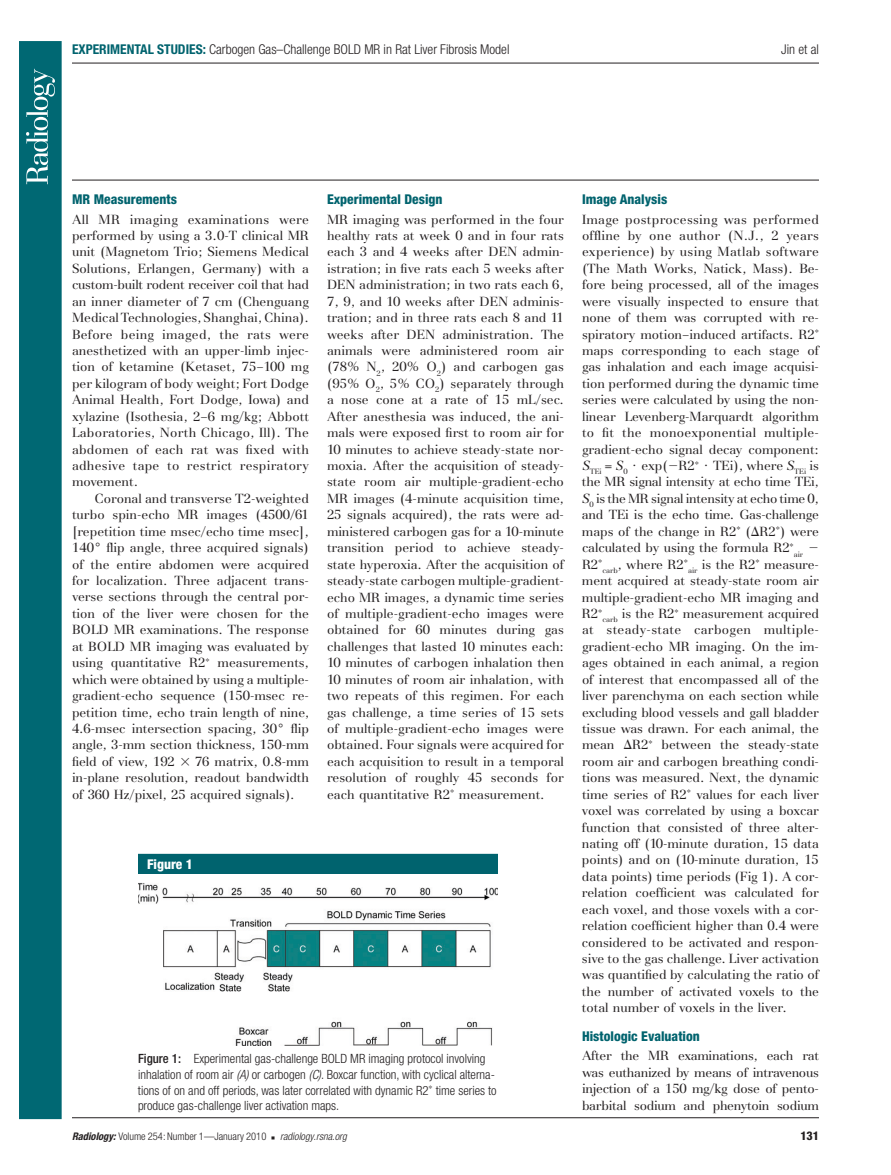
<style>
.page{position:relative;width:891px;height:1175px;background:#fff}
.page>*{position:absolute;margin:0;border:0;box-sizing:border-box;transform-origin:0 0}
.t1{font:300 condensed 13.5px "Helvetica Neue";color:#231f20}
.t2{font:800 condensed 13.5px "Helvetica Neue";color:#00636e}
.t3{font:800 condensed 13.5px "Helvetica Neue";color:#fff}
.t4{font:13.2px/16.4px "AT Basilia";letter-spacing:-.005em;color:#231f20;text-align:justify}
.t5{font:300 condensed 12.75px/15.8px "Helvetica Neue";color:#231f20}
.t6{font:800 condensed 12px "Helvetica Neue";color:#231f20}
.t7{font:300 condensed 10.5px "Helvetica Neue";color:#231f20}
.t8{font:7.65px "AT Basilia";color:#231f20}
.s1{font-weight:700;color:#00636e}
.s2{font-family:"Universal Greekwith Math Pi"}
.s3{font-weight:500}
.s4{font-style:italic}
.s5{font-weight:700;font-style:italic}
.s6{font-family:"Universal Newswith Comm Pi";font-weight:400;font-stretch:normal;font-size:6px}
</style>
<div class="page">
<div style="left:19px;top:41px;width:43px;height:1078px;background:#006873;border:2px solid #006873"></div>
<svg style="left:26px;top:69px;width:29px;height:115px"></svg>
<hr style="left:72px;top:180px;width:747px;height:1px;background:#231f20">
<hr style="left:72px;top:63px;width:747px;height:1px;background:#231f20">
<hr style="left:72px;top:1117px;width:747px;height:1px;background:#231f20">
<div style="left:138px;top:853px;width:360px;height:21px;background:#00636e"></div>
<img style="left:138px;top:883px;width:360px;height:162px">
<p class="t1" style="left:72px;top:44px;width:439px"><span class="s1">EXPERIMENTAL STUDIES:</span> Carbogen Gas–Challenge BOLD MR in Rat Liver Fibrosis Model</p>
<p class="t1" style="left:781px;top:44px;width:39px">Jin et al</p>
<p class="t2" style="left:72px;top:194px;width:106px">MR Measurements</p>
<p class="t4" style="left:72px;top:212px;width:239px">All MR imaging examinations were performed by using a 3.0-T clinical MR unit (Magnetom Trio; Siemens Medical Solutions, Erlangen, Germany) with a custom-built rodent receiver coil that had an inner diameter of 7 cm (Chenguang Medical Technologies, Shanghai, China).<br>Before being imaged, the rats were anesthetized with an upper-limb injec&shy;tion of ketamine (Ketaset, 75–100 mg per kilogram of body weight; Fort Dodge Animal Health, Fort Dodge, Iowa) and xylazine (Isothesia, 2–6 mg/kg; Abbott Laboratories, North Chicago, Ill). The abdomen of each rat was fixed with adhesive tape to restrict respiratory movement.</p>
<p class="t4" style="left:72px;top:491px;width:239px;text-indent:22px">Coronal and transverse T2-weighted turbo spin-echo MR images (4500/61 [repetition time msec/echo time msec], 140° flip angle, three acquired signals) of the entire abdomen were acquired for localization. Three adjacent trans&shy;verse sections through the central por&shy;tion of the liver were chosen for the BOLD MR examinations. The response at BOLD MR imaging was evaluated by using quantitative R2 ∗ measurements, which were obtained by using a multiple&shy;gradient-echo sequence (150-msec re&shy;petition time, echo train length of nine, 4.6-msec intersection spacing, 30° flip angle, 3-mm section thickness, 150-mm field of view, 192 <span class="s2">3</span> 76 matrix , 0.8-mm in-plane resolution, readout bandwidth of 360 Hz/pixel, 25 acquired signals).</p>
<p class="t2" style="left:327px;top:194px;width:117px">Experimental Design</p>
<p class="t4" style="left:327px;top:212px;width:239px">MR imaging was performed in the four healthy rats at week 0 and in four rats each 3 and 4 weeks after DEN admin&shy;istration; in five rats each 5 weeks after DEN administration; in two rats each 6, 7, 9, and 10 weeks after DEN adminis&shy;tration; and in three rats each 8 and 11 weeks after DEN administration. The animals were administered room air (78% N <sub>2</sub>, 20% O <sub>2</sub>) and carbogen gas (95% O <sub>2</sub>, 5% CO <sub>2</sub>) separately through a nose cone at a rate of 15 mL/sec.<br>After anesthesia was induced, the ani&shy;mals were exposed first to room air for 10 minutes to achieve steady-state nor&shy;moxia. After the acquisition of steady&shy;state room air multiple-gradient-echo MR images (4-minute acquisition time, 25 signals acquired), the rats were ad&shy;ministered carbogen gas for a 10-minute transition period to achieve steady&shy;state hyperoxia. After the acquisition of steady-state carbogen multiple-gradient&shy;echo MR images, a dynamic time series of multiple-gradient-echo images were obtained for 60 minutes during gas challenges that lasted 10 minutes each:<br>10 minutes of carbogen inhalation then 10 minutes of room air inhalation, with two repeats of this regimen. For each gas challenge, a time series of 15 sets of multiple-gradient-echo images were obtained. Four signals were acquired for each acquisition to result in a temporal resolution of roughly 45 seconds for each quantitative R2 ∗ measurement.</p>
<p class="t3" style="left:147px;top:859px;width:47px">Figure 1</p>
<p class="t5" style="left:138px;top:1051px;width:360px"><span class="s3">Figure 1:</span> Experimental gas-challenge BOLD MR imaging protocol involving inhalation of room air <span class="s4">(A)</span> or carbogen <span class="s4">(C)</span> . Boxcar function, with cyclical alterna&shy;tions of on and off periods, was later correlated with dynamic R2 ∗ time series to produce gas-challenge liver activation maps.</p>
<p class="t2" style="left:582px;top:194px;width:87px">Image Analysis</p>
<p class="t4" style="left:582px;top:212px;width:239px">Image postprocessing was performed offline by one author (N.J., 2 years experience) by using Matlab software (The Math Works, Natick, Mass). Be&shy;fore being processed, all of the images were visually inspected to ensure that none of them was corrupted with re&shy;spiratory motion–induced artifacts. R2 ∗ maps corresponding to each stage of gas inhalation and each image acquisi&shy;tion performed during the dynamic time series were calculated by using the non&shy;linear Levenberg-Marquardt algorithm to fit the monoexponential multiple&shy;gradient-echo signal decay component:<br><span class="s4">S</span><sub>TEi</sub> = <span class="s4">S</span><sub>0</sub> · exp( <span class="s2">2</span>R2 ∗ · TEi), where <span class="s4">S</span><sub>TEi</sub> is the MR signal intensity at echo time TEi, <span class="s4">S</span><sub>0</sub> is the MR signal intensity at echo time 0, and TEi is the echo time. Gas-challenge maps of the change in R2 ∗ ( <span class="s2">D</span>R2 ∗) were calculated by using the formula R2 ∗</p>
<p class="t8" style="left:794px;top:551px;width:27px">air <sup>2</sup></p>
<p class="t4" style="left:582px;top:557px;width:239px">R2 ∗<sub>carb</sub>, where R2 ∗<sub>air</sub> is the R2 ∗ measure&shy;ment acquired at steady-state room air multiple-gradient-echo MR imaging and R2 ∗<sub>carb</sub> is the R2 ∗ measurement acquired at steady-state carbogen multiple&shy;gradient-echo MR imaging. On the im&shy;ages obtained in each animal, a region of interest that encompassed all of the liver parenchyma on each section while excluding blood vessels and gall bladder tissue was drawn. For each animal, the mean <span class="s2">D</span>R2 ∗ between the steady-state room air and carbogen breathing condi&shy;tions was measured. Next, the dynamic time series of R2 ∗ values for each liver voxel was correlated by using a boxcar function that consisted of three alter&shy;nating off (10-minute duration, 15 data points) and on (10-minute duration, 15 data points) time periods ( Fig 1 ). A cor&shy;relation coefficient was calculated for each voxel, and those voxels with a cor&shy;relation coefficient higher than 0.4 were considered to be activated and respon&shy;sive to the gas challenge. Liver activation was quantified by calculating the ratio of the number of activated voxels to the total number of voxels in the liver.</p>
<p class="t2" style="left:582px;top:1031px;width:119px">Histologic Evaluation</p>
<p class="t4" style="left:582px;top:1048px;width:239px">After the MR examinations, each rat was euthanized by means of intravenous injection of a 150 mg/kg dose of pento&shy;barbital sodium and phenytoin sodium</p>
<p class="t7" style="left:72px;top:1132px;width:276px"><span class="s5">Radiology:</span> Volume 254: Number 1—January 2010 <span class="s6">n</span> <span class="s4">radiology.rsna.org</span></p>
<p class="t6" style="left:801px;top:1131px;width:20px">131</p>
</div>
